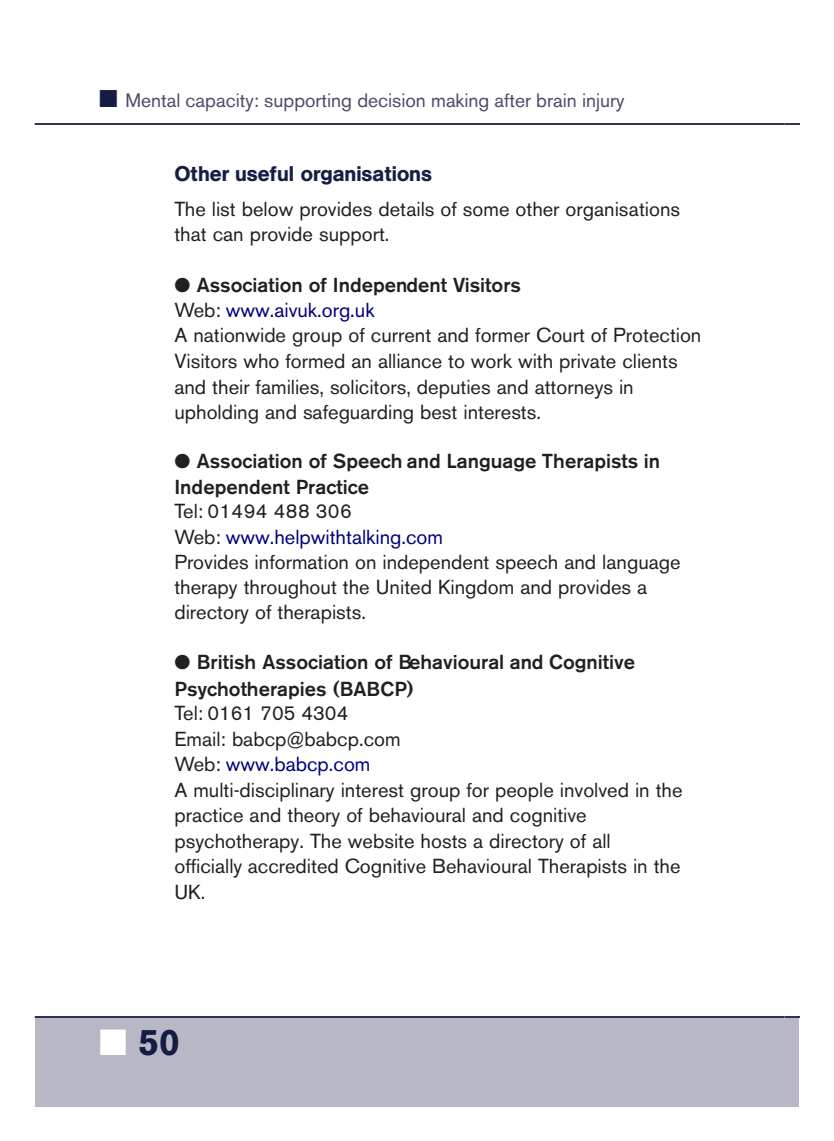
<style>
.page{position:relative;width:834px;height:1141px;background:#fff}
.page>*{position:absolute;margin:0;border:0;box-sizing:border-box;transform-origin:0 0}
.t1{font:700 36.75px "Akzidenz Grotesk BE";color:#141c44}
.t2{font:500 21px "AG Book BQ";color:#161e44}
.t3{font:20.12px/25.6px "Akzidenz Grotesk BE";color:#221f1f}
.t4{font:500 20.12px/26.4px "Akzidenz Grotesk BE";color:#221f1f}
.t5{font:20.12px/25.4px "Akzidenz Grotesk BE";color:#231f20}
.t6{font:19.25px "Akzidenz Grotesk BE";color:#4a4a69}
.s1{color:#141c44}
.s2{font-weight:500}
.s3{color:#00007d}
.s4{color:#fff}
</style>
<div class="page">
<div style="left:784px;top:1017px;width:15px;height:89px;background:#b8b7c5"></div>
<svg style="left:784px;top:123px;width:15px;height:2px"></svg>
<svg style="left:784px;top:1016px;width:15px;height:2px"></svg>
<div style="left:35px;top:1017px;width:749px;height:89px;background:#b8b7c5"></div>
<hr style="left:35px;top:123px;width:749px;height:2px;background:#141c44">
<hr style="left:35px;top:1016px;width:749px;height:2px;background:#141c44">
<p class="t6" style="left:99px;top:89px;width:526px"><span class="s1">■</span> Mental capacity: supporting decision making after brain injury</p>
<p class="t2" style="left:174px;top:166px;width:259px">Other useful organisations</p>
<p class="t5" style="left:174px;top:198px;width:507px">The list below provides details of some other organisations that can provide support.</p>
<p class="t3" style="left:174px;top:275px;width:528px">● <span class="s2">Association of Independent Visitors<br></span>Web: <span class="s3">www.aivuk.org.uk<br></span>A nationwide group of current and former Court of Protection Visitors who formed an alliance to work with private clients and their families, solicitors, deputies and attorneys in upholding and safeguarding best interests.</p>
<p class="t4" style="left:174px;top:449px;width:487px">● Association of Speech and Language Therapists in<br>Independent Practice</p>
<p class="t3" style="left:174px;top:501px;width:507px">Tel: 01494 488 306<br>Web: <span class="s3">www.helpwithtalking.com<br></span>Provides information on independent speech and language therapy throughout the United Kingdom and provides a directory of therapists.</p>
<p class="t4" style="left:174px;top:650px;width:462px">● British Association of Behavioural and Cognitive<br>Psychotherapies (BABCP)</p>
<p class="t3" style="left:174px;top:703px;width:509px">Tel: 0161 705 4304<br>Email: babcp@babcp.com<br>Web: <span class="s3">www.babcp.com<br></span>A multi-disciplinary interest group for people involved in the practice and theory of behavioural and cognitive psychotherapy. The website hosts a directory of all officially accredited Cognitive Behavioural Therapists in the UK.</p>
<h1 class="t1" style="left:99px;top:1021px;width:82px"><span class="s4">■</span> 50</h1>
</div>
